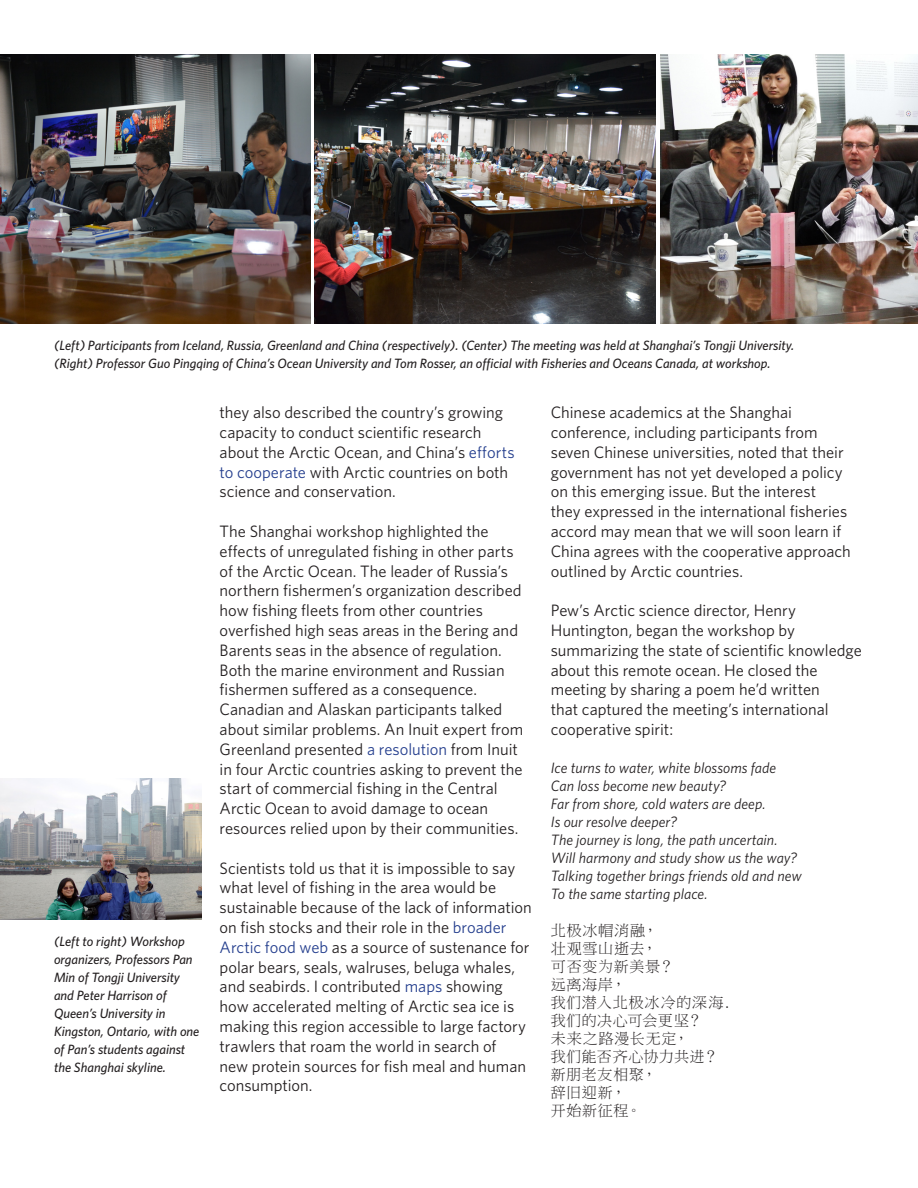
<style>
.page{position:relative;width:918px;height:1188px;background:#fff}
.page>*{position:absolute;margin:0;border:0;box-sizing:border-box;transform-origin:0 0}
.Body_Text{font:16.5px/19.8px "Whitney";color:#231f20}
.Body_Text-2{font:italic 15px "Whitney";letter-spacing:.005em;color:#231f20}
.Body_Text-3{font:15px "Ming Li U";letter-spacing:.05em;color:#231f20}
.Body_Text-4{font:15px "Ming Li U";letter-spacing:.03em;color:#231f20}
.t1{font:italic 500 13.5px/18px "Whitney";color:#231f20}
.s1{color:#253f8e}
</style>
<div class="page">
<img style="left:0;top:779px;width:202px;height:140px">
<img style="left:0;top:54px;width:310px;height:270px">
<img style="left:315px;top:54px;width:341px;height:270px">
<img style="left:660px;top:54px;width:258px;height:270px">
<p class="t1" style="left:54px;top:336px;width:742px">(Left) Participants from Iceland, Russia, Greenland and China (respectively). (Center) The meeting was held at Shanghai’s Tongji University. (Right) Professor Guo Pingqing of China’s Ocean University and Tom Rosser, an official with Fisheries and Oceans Canada, at workshop.</p>
<p class="t1" style="left:54px;top:932px;width:147px">(Left to right) Workshop organizers, Professors Pan<br>Min of Tongji University and Peter Harrison of<br>Queen’s University in<br>Kingston, Ontario, with one of Pan’s students against the Shanghai skyline.</p>
<p class="Body_Text" style="left:220px;top:402px;width:296px">they also described the country’s growing capacity to conduct scientific research about the Arctic Ocean, and China’s <span class="s1">efforts to cooperate</span> with Arctic countries on both science and conservation.</p>
<p class="Body_Text" style="left:220px;top:521px;width:305px">The Shanghai workshop highlighted the effects of unregulated fishing in other parts of the Arctic Ocean. The leader of Russia’s northern fishermen’s organization described how fishing fleets from other countries overfished high seas areas in the Bering and Barents seas in the absence of regulation.<br>Both the marine environment and Russian fishermen suffered as a consequence.<br>Canadian and Alaskan participants talked about similar problems. An Inuit expert from Greenland presented <span class="s1">a resolution</span> from Inuit in four Arctic countries asking to prevent the start of commercial fishing in the Central Arctic Ocean to avoid damage to ocean resources relied upon by their communities.</p>
<p class="Body_Text" style="left:220px;top:858px;width:314px">Scientists told us that it is impossible to say what level of fishing in the area would be sustainable because of the lack of information on fish stocks and their role in the <span class="s1">broader Arctic food web</span> as a source of sustenance for polar bears, seals, walruses, beluga whales, and seabirds. I contributed <span class="s1">maps</span> showing how accelerated melting of Arctic sea ice is making this region accessible to large factory trawlers that roam the world in search of<br>new protein sources for fish meal and human consumption.</p>
<p class="Body_Text" style="left:551px;top:402px;width:301px">Chinese academics at the Shanghai conference, including participants from seven Chinese universities, noted that their government has not yet developed a policy on this emerging issue. But the interest<br>they expressed in the international fisheries accord may mean that we will soon learn if China agrees with the cooperative approach outlined by Arctic countries.</p>
<p class="Body_Text" style="left:551px;top:600px;width:313px">Pew’s Arctic science director, Henry Huntington, began the workshop by summarizing the state of scientific knowledge about this remote ocean. He closed the meeting by sharing a poem he’d written<br>that captured the meeting’s international cooperative spirit:</p>
<p class="Body_Text-2" style="left:551px;top:758px;width:227px">Ice turns to water, white blossoms fade</p>
<p class="Body_Text-2" style="left:551px;top:776px;width:177px">Can loss become new beauty?</p>
<p class="Body_Text-2" style="left:551px;top:794px;width:216px">Far from shore, cold waters are deep.</p>
<p class="Body_Text-2" style="left:551px;top:812px;width:128px">Is our resolve deeper?</p>
<p class="Body_Text-2" style="left:551px;top:830px;width:228px">The journey is long, the path uncertain.</p>
<p class="Body_Text-2" style="left:551px;top:848px;width:248px">Will harmony and study show us the way?</p>
<p class="Body_Text-2" style="left:551px;top:866px;width:253px">Talking together brings friends old and new</p>
<p class="Body_Text-2" style="left:551px;top:884px;width:158px">To the same starting place.</p>
<p class="Body_Text-3" style="left:551px;top:923px;width:109px">北极冰帽消融，</p>
<p class="Body_Text-3" style="left:551px;top:941px;width:108px">壮观雪山逝去，</p>
<p class="Body_Text-3" style="left:551px;top:959px;width:125px">可否变为新美景？</p>
<p class="Body_Text-3" style="left:551px;top:977px;width:77px">远离海岸，</p>
<p class="Body_Text-3" style="left:551px;top:995px;width:182px">我们潜入北极冰冷的深海.</p>
<p class="Body_Text-4" style="left:551px;top:1013px;width:153px">我们的决心可会更坚？</p>
<p class="Body_Text-3" style="left:551px;top:1031px;width:140px">未来之路漫长无定，</p>
<p class="Body_Text-4" style="left:551px;top:1049px;width:169px">我们能否齐心协力共进？</p>
<p class="Body_Text-3" style="left:551px;top:1067px;width:107px">新朋老友相聚，</p>
<p class="Body_Text-3" style="left:551px;top:1085px;width:77px">辞旧迎新，</p>
<p class="Body_Text-3" style="left:551px;top:1103px;width:92px">开始新征程。</p>
</div>
